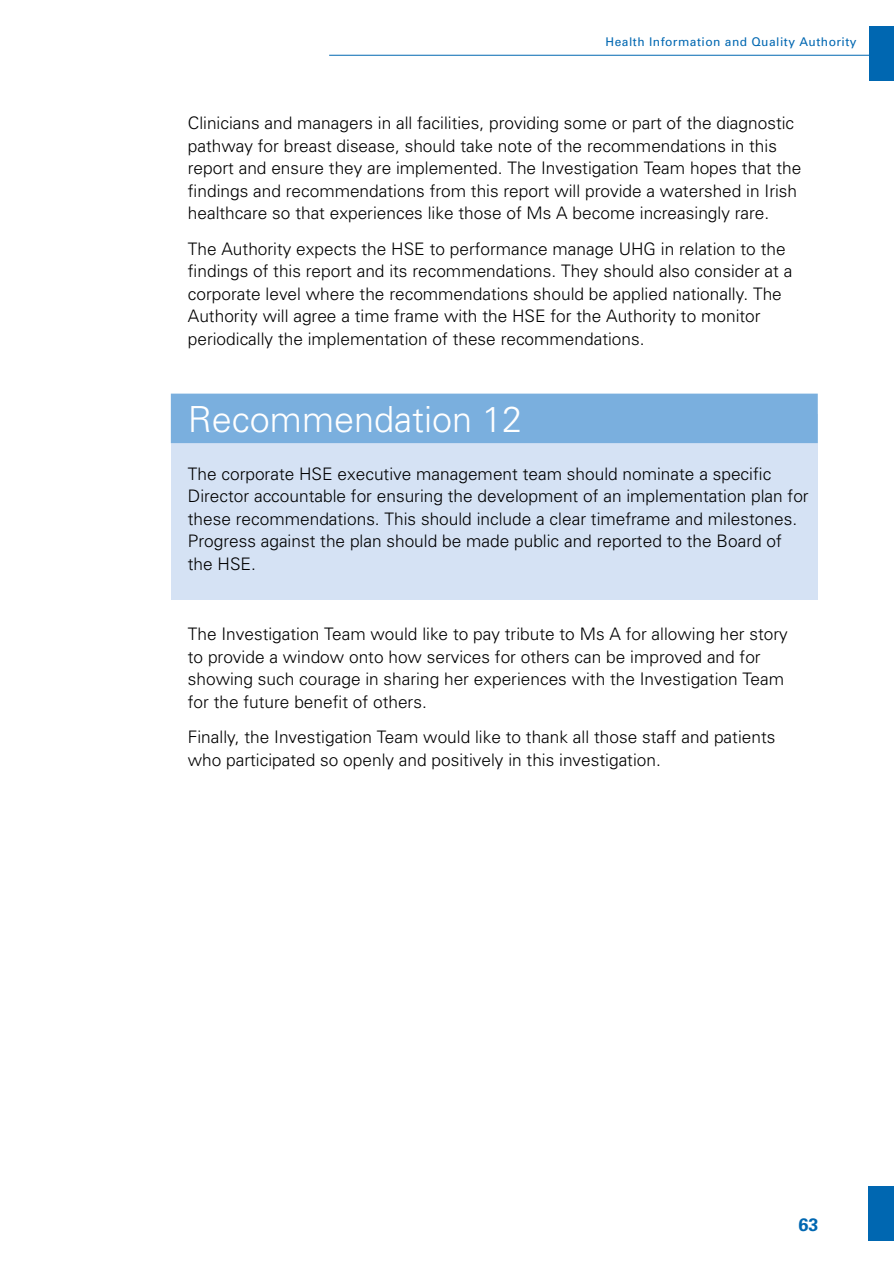
<style>
.page{position:relative;width:894px;height:1263px;background:#fff}
.page>*{position:absolute;margin:0;border:0;box-sizing:border-box;transform-origin:0 0}
.t1{font:300 36px "Univers";color:#fff}
.t2{font:700 18px "Univers";color:#0067b1}
.t3{font:300 17.25px/22.5px "Univers";color:#000}
.t4{font:12px "Univers";letter-spacing:.04em;color:#0067b1}
</style>
<div class="page">
<div style="left:868px;top:26px;width:25px;height:55px;background:#0067b1"></div>
<hr style="left:329px;top:55px;width:564px;height:1px;background:#0067b1">
<div style="left:867px;top:1186px;width:26px;height:55px;background:#0067b1"></div>
<div style="left:171px;top:414px;width:646px;height:186px;background:#d5e2f4"></div>
<div style="left:171px;top:394px;width:646px;height:49px;background:#7aafde"></div>
<p class="t4" style="left:605px;top:34px;width:252px">Health Information and Quality Authority</p>
<p class="t3" style="left:188px;top:111px;width:614px">Clinicians and managers in all facilities, providing some or part of the diagnostic pathway for breast disease, should take note of the recommendations in this report and ensure they are implemented. The Investigation Team hopes that the findings and recommendations from this report will provide a watershed in Irish healthcare so that experiences like those of Ms A become increasingly rare.</p>
<p class="t3" style="left:188px;top:237px;width:605px">The Authority expects the HSE to performance manage UHG in relation to the findings of this report and its recommendations. They should also consider at a corporate level where the recommendations should be applied nationally. The Authority will agree a time frame with the HSE for the Authority to monitor periodically the implementation of these recommendations.</p>
<h1 class="t1" style="left:188px;top:397px;width:336px">Recommendation 12</h1>
<p class="t3" style="left:188px;top:462px;width:622px">The corporate HSE executive management team should nominate a specific Director accountable for ensuring the development of an implementation plan for these recommendations. This should include a clear timeframe and milestones.<br>Progress against the plan should be made public and reported to the Board of the HSE.</p>
<p class="t3" style="left:188px;top:623px;width:601px">The Investigation Team would like to pay tribute to Ms A for allowing her story to provide a window onto how services for others can be improved and for showing such courage in sharing her experiences with the Investigation Team for the future benefit of others.</p>
<p class="t3" style="left:188px;top:725px;width:588px">Finally, the Investigation Team would like to thank all those staff and patients who participated so openly and positively in this investigation.</p>
<p class="t2" style="left:798px;top:1213px;width:22px">63</p>
</div>
